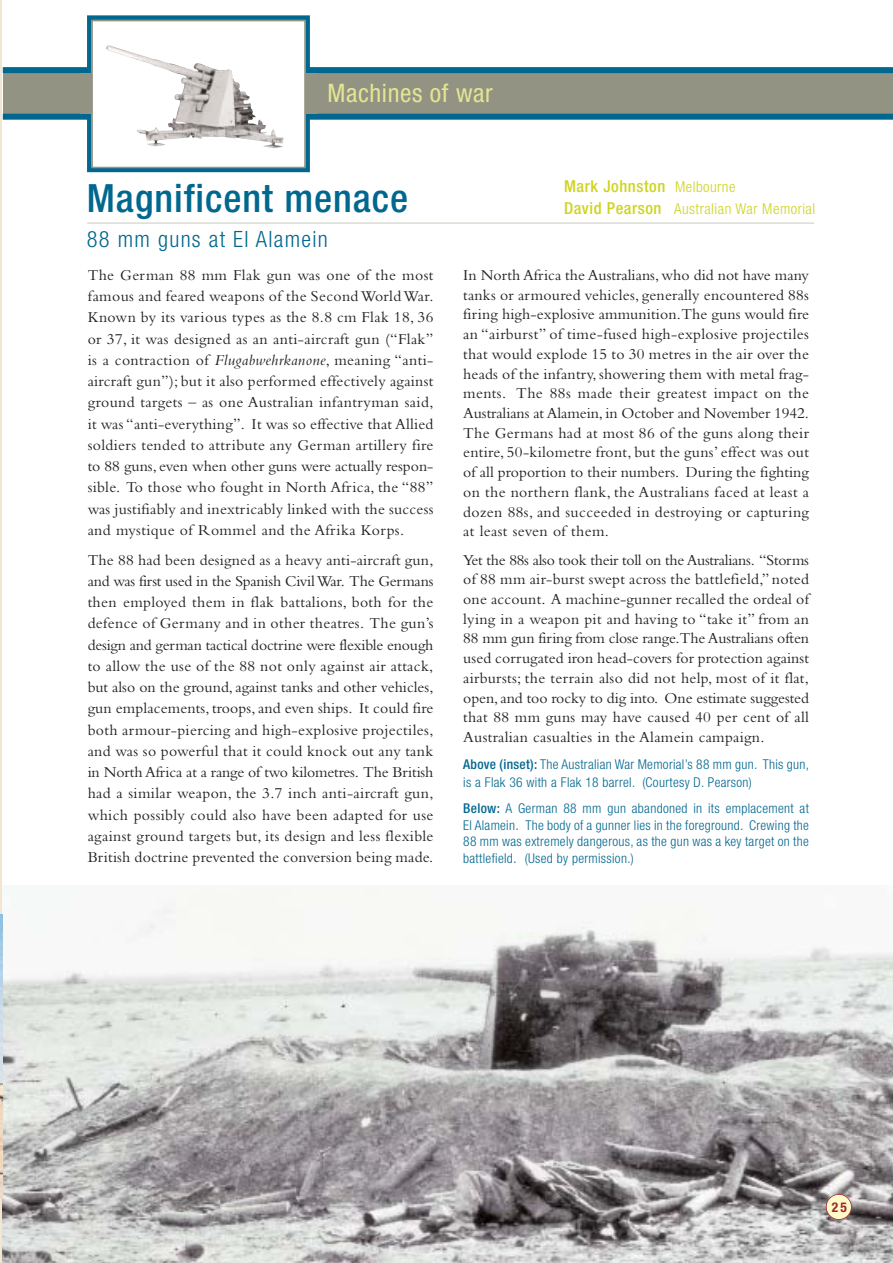
<style>
.page{position:relative;width:893px;height:1263px;background:#fff}
.page>*{position:absolute;margin:0;border:0;box-sizing:border-box;transform-origin:0 0}
.t1{font:500 condensed 39px "Helvetica Neue";letter-spacing:.025em;color:#00678f}
.t2{font:condensed 25.5px "Helvetica Neue";letter-spacing:.025em;color:#e3e594}
.t3{font:300 condensed 22.5px "Helvetica Neue";letter-spacing:.06em;color:#00678f}
.t4{font:500 condensed 16.5px "Helvetica Neue";letter-spacing:.035em;color:#ced41e}
.t5{font:15.75px/21.3px "Bembo";letter-spacing:.02em;color:#231f1f;text-align:justify}
.t6{font:300 condensed 15px "Helvetica Neue";letter-spacing:.035em;color:#ced41e}
.t7{font:300 condensed 13.5px/16.8px "Helvetica Neue";letter-spacing:.025em;color:#00678f}
.t8{font:700 condensed 13.5px "Helvetica Neue";color:#9f2431}
.s1{font-style:italic}
.s2{font-weight:300;font-size:15px}
.s3{font-weight:500;font-size:16.5px}
.s4{font-weight:500}
.s5{font-size:15px}
</style>
<div class="page">
<img style="left:1px;top:885px;width:891px;height:378px">
<div style="left:826px;top:1194px;width:25px;height:25px;background:#fffac7;border-radius:50%"></div>
<div style="left:825px;top:1194px;width:26px;height:26px;border:2px solid #9f2431;border-radius:50%"></div>
<div style="left:3px;top:70px;width:889px;height:47px;background:#939383"></div>
<div style="left:3px;top:67px;width:889px;height:6px;background:#00678f"></div>
<div style="left:3px;top:114px;width:889px;height:6px;background:#00678f"></div>
<div style="left:87px;top:15px;width:223px;height:157px;border:4px solid #00678f"></div>
<div style="left:80px;top:73px;width:12px;height:41px;background:#939383"></div>
<div style="left:305px;top:73px;width:13px;height:41px;background:#939383"></div>
<hr style="left:87px;top:222px;width:727px;height:2px;background:#dcdcd4">
<div style="left:92px;top:21px;width:213px;height:147px;background:#fff"></div>
<img style="left:106px;top:45px;width:178px;height:103px">
<div style="left:91px;top:20px;width:215px;height:148px;border:2px solid #939383"></div>
<hr style="left:0;top:0;width:1px;height:1263px;background:#f2e6d1">
<img style="left:0;top:914px;width:3px;height:284px">
<h2 class="t2" style="left:327px;top:83px;width:166px">Machines of war</h2>
<h1 class="t1" style="left:87px;top:184px;width:323px">Magnificent menace</h1>
<h3 class="t3" style="left:87px;top:231px;width:243px">88 mm guns at El Alamein</h3>
<p class="t5" style="left:88px;top:266px;width:347px">The German 88 mm Flak gun was one of the most famous and feared weapons of the Second World War.<br>Known by its various types as the 8.8 cm Flak 18, 36 or 37, it was designed as an anti-aircraft gun (“Flak” is a contraction of <span class="s1">Flugabwehrkanone</span>, meaning “anti&shy;aircraft gun”); but it also performed effectively against ground targets – as one Australian infantryman said, it was “anti-everything”. It was so effective that Allied soldiers tended to attribute any German artillery fire to 88 guns, even when other guns were actually respon&shy;sible. To those who fought in North Africa, the “88” was justifiably and inextricably linked with the success and mystique of Rommel and the Afrika Korps.</p>
<p class="t5" style="left:88px;top:551px;width:347px">The 88 had been designed as a heavy anti-aircraft gun, and was first used in the Spanish Civil War. The Germans then employed them in flak battalions, both for the defence of Germany and in other theatres. The gun’s design and german tactical doctrine were flexible enough to allow the use of the 88 not only against air attack, but also on the ground, against tanks and other vehicles, gun emplacements, troops, and even ships. It could fire both armour-piercing and high-explosive projectiles, and was so powerful that it could knock out any tank in North Africa at a range of two kilometres. The British had a similar weapon, the 3.7 inch anti-aircraft gun, which possibly could also have been adapted for use against ground targets but, its design and less flexible British doctrine prevented the conversion being made.</p>
<p class="t4" style="left:564px;top:180px;width:173px">Mark Johnston <span class="s2">Melbourne</span></p>
<p class="t6" style="left:564px;top:203px;width:252px"><span class="s3">David Pearson</span> Australian War Memorial</p>
<p class="t5" style="left:463px;top:267px;width:347px;line-height:19.6px">In North Africa the Australians, who did not have many tanks or armoured vehicles, generally encountered 88s firing high-explosive ammunition.The guns would fire an “airburst” of time-fused high-explosive projectiles that would explode 15 to 30 metres in the air over the heads of the infantry, showering them with metal frag&shy;ments. The 88s made their greatest impact on the Australians at Alamein, in October and November 1942.<br>The Germans had at most 86 of the guns along their entire, 50-kilometre front, but the guns’ effect was out of all proportion to their numbers. During the fighting on the northern flank, the Australians faced at least a dozen 88s, and succeeded in destroying or capturing at least seven of them.</p>
<p class="t5" style="left:463px;top:551px;width:347px;line-height:19.6px">Yet the 88s also took their toll on the Australians. “Storms of 88 mm air-burst swept across the battlefield,” noted one account. A machine-gunner recalled the ordeal of lying in a weapon pit and having to “take it” from an 88 mm gun firing from close range.The Australians often used corrugated iron head-covers for protection against airbursts; the terrain also did not help, most of it flat, open, and too rocky to dig into. One estimate suggested that 88 mm guns may have caused 40 per cent of all Australian casualties in the Alamein campaign.</p>
<p class="t7" style="left:463px;top:756px;width:347px;line-height:18.3px"><span class="s4">Above (inset):</span> The Australian War Memorial’s 88 mm gun. This gun, is a Flak 36 with a Flak 18 barrel. (Courtesy D. Pearson)</p>
<p class="t7" style="left:463px;top:801px;width:347px;text-align:justify"><span class="s4">Below:</span> A German 88 mm gun abandoned in its emplacement at El Alamein<span class="s5">.</span> The body of a gunner lies in the foreground. Crewing the 88 mm was extremely dangerous, as the gun was a key target on the battlefield<span class="s5">.</span> (Used by permission.)</p>
<p class="t8" style="left:831px;top:1202px;width:17px">25</p>
</div>
